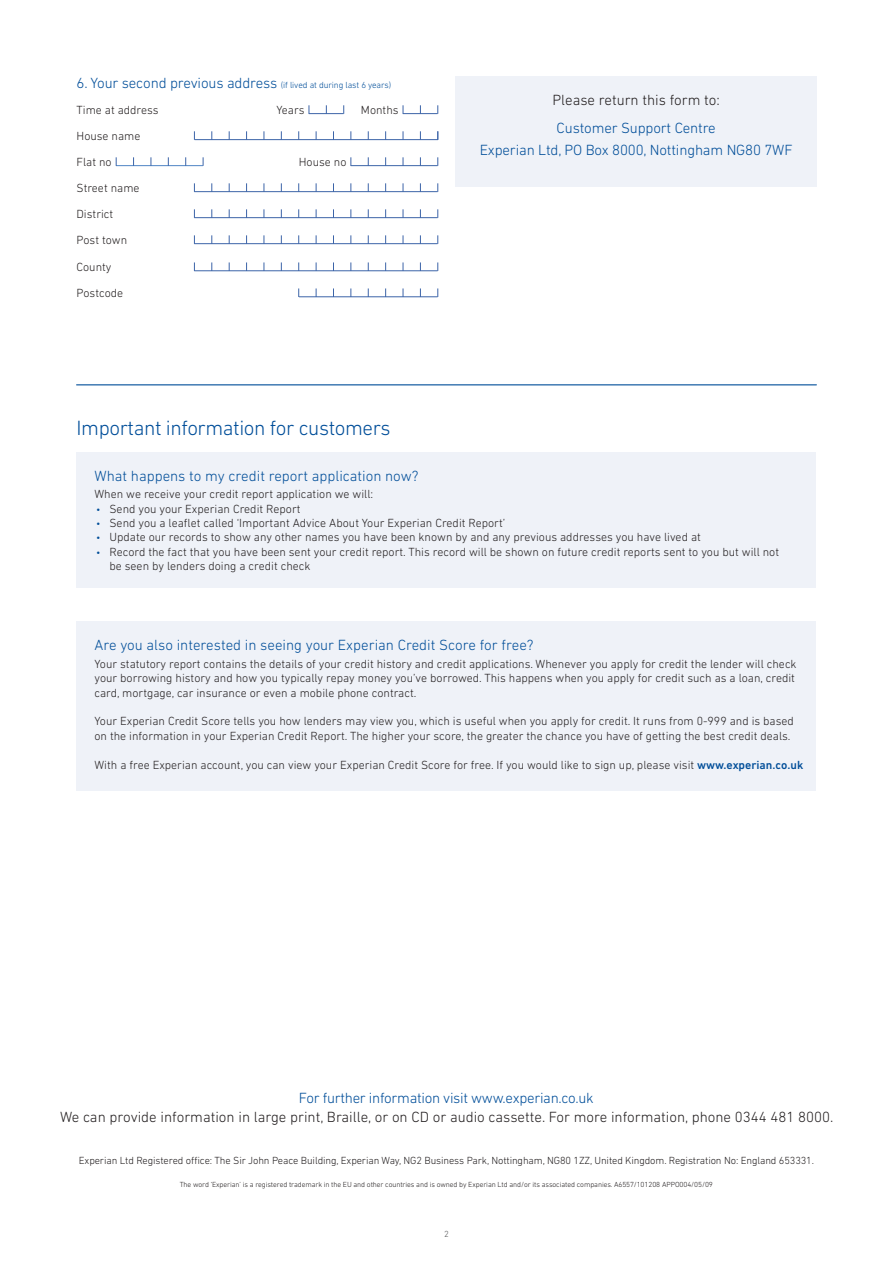
<style>
.page{position:relative;width:893px;height:1263px;background:#fff}
.page>*{position:absolute;margin:0;border:0;box-sizing:border-box;transform-origin:0 0}
.t1{font:300 21px "DIN Next W1 G";letter-spacing:-.02em;color:#014e99}
.Section_heading{font:300 15px "DIN Next W1 G";color:#014e99}
.body{font:300 15px "DIN Next W1 G";color:#231f20}
.body-2{font:300 15px "DIN Next W1 G";letter-spacing:-.01em;color:#014e99}
.Section_heading-2{font:300 15px "DIN Next W1 G";letter-spacing:-.02em;color:#014e99}
.body-3{font:300 12px/14.4px "DIN Next W1 G";color:#231f20}
.t2{font:300 10.5px "DIN Next W1 G";letter-spacing:-.01em;color:#231f20}
.t3{font:300 9px "DIN Next W1 G";color:#57585a}
.t4{font:300 7.5px "DIN Next W1 G";letter-spacing:-.01em;color:#231f20}
.s1{font-size:9px}
.s2{font-size:10.5px;color:#014e99}
.s3{font-weight:500;color:#014e99}
</style>
<div class="page">
<div style="left:77px;top:452px;width:739px;height:136px;background:#eff2f8"></div>
<div style="left:77px;top:622px;width:739px;height:169px;background:#eff2f8"></div>
<hr style="left:77px;top:384px;width:739px;height:1px;background:#014e99">
<div style="left:455px;top:77px;width:362px;height:110px;background:#eff2f8"></div>
<hr style="left:403px;top:113px;width:35px;height:1px;background:#3c64a8">
<hr style="left:309px;top:113px;width:35px;height:1px;background:#3c64a8">
<hr style="left:116px;top:165px;width:87px;height:1px;background:#4f85c5">
<hr style="left:351px;top:165px;width:87px;height:1px;background:#3c64a8">
<hr style="left:195px;top:139px;width:243px;height:1px;background:#3c64a8">
<hr style="left:194px;top:191px;width:244px;height:1px;background:#3c64a8">
<hr style="left:194px;top:217px;width:244px;height:1px;background:#3c64a8">
<hr style="left:194px;top:243px;width:244px;height:1px;background:#3c64a8">
<hr style="left:194px;top:270px;width:244px;height:1px;background:#3c64a8">
<hr style="left:299px;top:297px;width:139px;height:1px;background:#3c64a8">
<p class="Section_heading" style="left:77px;top:74px;width:316px">6. Your second previous address <span class="s1">(if lived at during last 6 years)</span></p>
<p class="body-3" style="left:77px;top:102px;width:84px">Time at address</p>
<p class="body-3" style="left:276px;top:102px;width:30px">Years</p>
<p class="body-3" style="left:361px;top:102px;width:39px">Months</p>
<p class="body-3" style="left:77px;top:128px;width:65px">House name</p>
<p class="body-3" style="left:77px;top:154px;width:37px">Flat no</p>
<p class="body-3" style="left:299px;top:154px;width:49px">House no</p>
<p class="body-3" style="left:77px;top:180px;width:65px">Street name</p>
<p class="body-3" style="left:77px;top:206px;width:38px">District</p>
<p class="body-3" style="left:77px;top:232px;width:52px">Post town</p>
<p class="body-3" style="left:77px;top:260px;width:37px">County</p>
<p class="body-3" style="left:77px;top:286px;width:48px">Postcode</p>
<p class="body" style="left:552px;top:91px;width:169px">Please return this form to:</p>
<p class="body-2" style="left:557px;top:119px;width:161px">Customer Support Centre</p>
<p class="body-2" style="left:480px;top:141px;width:314px">Experian Ltd, PO Box 8000, Nottingham NG80 7WF</p>
<h1 class="t1" style="left:77px;top:416px;width:315px">Important information for customers</h1>
<p class="Section_heading" style="left:94px;top:467px;width:326px">What happens to my credit report application now?</p>
<p class="body-3" style="left:94px;top:487px;width:280px">When we receive your credit report application we will:</p>
<p class="body-3" style="left:96px;top:501px;width:206px"><span class="s2">•</span> Send you your Experian Credit Report</p>
<p class="body-3" style="left:96px;top:515px;width:411px"><span class="s2">•</span> Send you a leaflet called ‘Important Advice About Your Experian Credit Report’</p>
<p class="body-3" style="left:96px;top:530px;width:606px"><span class="s2">•</span> Update our records to show any other names you have been known by and any previous addresses you have lived at</p>
<p class="body-3" style="left:109px;top:544px;width:671px;text-indent:-14px"><span class="s2">•</span> Record the fact that you have been sent your credit report. This record will be shown on future credit reports sent to you but will not be seen by lenders doing a credit check</p>
<p class="Section_heading" style="left:94px;top:637px;width:441px">Are you also interested in seeing your Experian Credit Score for free?</p>
<p class="body-3" style="left:94px;top:656px;width:704px">Your statutory report contains the details of your credit history and credit applications. Whenever you apply for credit the lender will check your borrowing history and how you typically repay money you’ve borrowed. This happens when you apply for credit such as a loan, credit card, mortgage, car insurance or even a mobile phone contract.</p>
<p class="body-3" style="left:94px;top:714px;width:701px">Your Experian Credit Score tells you how lenders may view you, which is useful when you apply for credit. It runs from 0-999 and is based</p>
<p class="body-3" style="left:94px;top:728px;width:697px">on the information in your Experian Credit Report. The higher your score, the greater the chance you have of getting the best credit deals.</p>
<p class="body-3" style="left:94px;top:757px;width:710px">With a free Experian account, you can view your Experian Credit Score for free. If you would like to sign up, please visit <span class="s3">www.experian.co.uk</span></p>
<p class="Section_heading-2" style="left:299px;top:1089px;width:296px">For further information visit www.experian.co.uk</p>
<p class="body" style="left:60px;top:1109px;width:775px">We can provide information in large print, Braille, or on CD or audio cassette. For more information, phone 0344 481 8000.</p>
<p class="t2" style="left:79px;top:1155px;width:737px">Experian Ltd Registered office: The Sir John Peace Building, Experian Way, NG2 Business Park, Nottingham, NG80 1ZZ, United Kingdom. Registration No: England 653331.</p>
<p class="t4" style="left:180px;top:1180px;width:535px">The word ‘Experian’ is a registered trademark in the EU and other countries and is owned by Experian Ltd and/or its associated companies. A6557/101208 APPO004/05/09</p>
<p class="t3" style="left:444px;top:1228px;width:6px">2</p>
</div>
